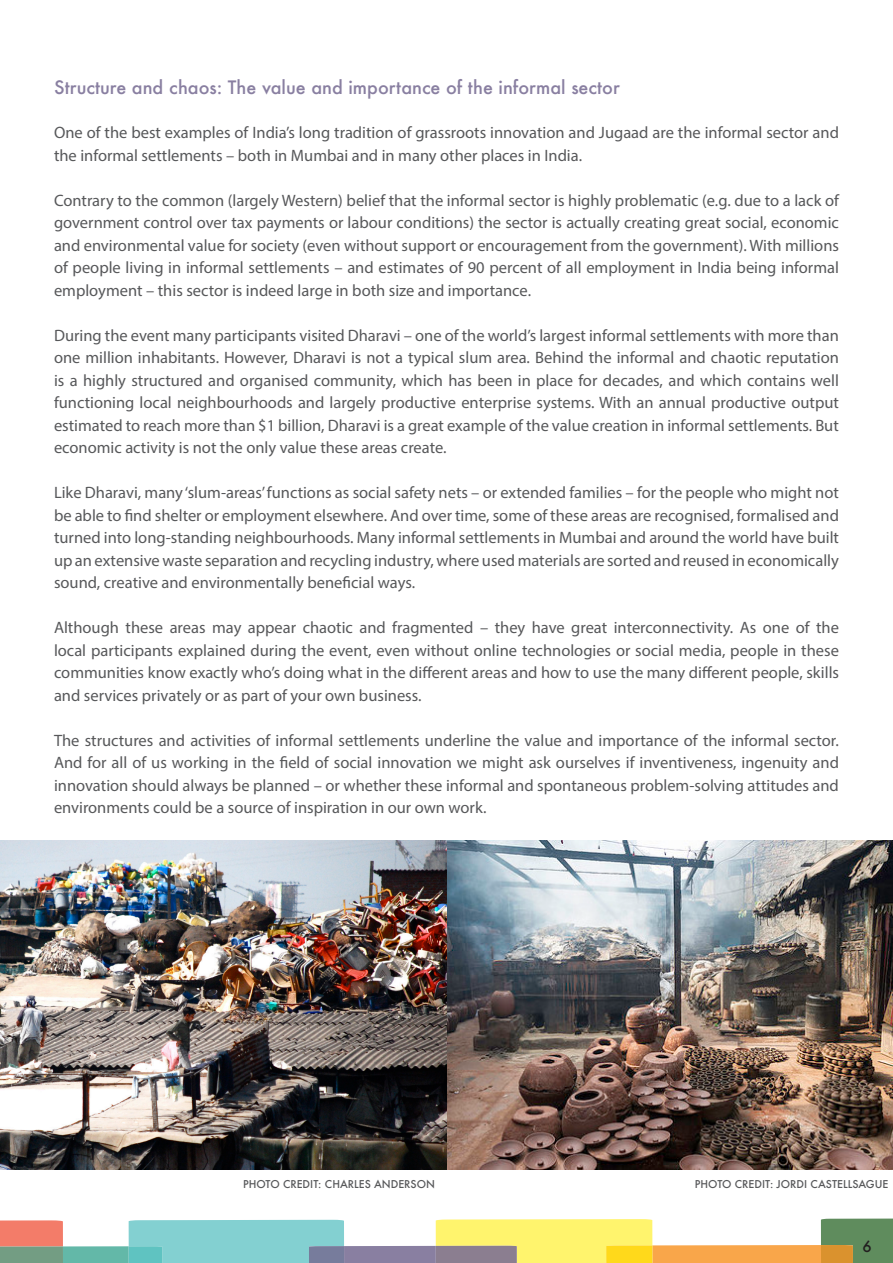
<style>
.page{position:relative;width:893px;height:1263px;background:#fff}
.page>*{position:absolute;margin:0;border:0;box-sizing:border-box;transform-origin:0 0}
.Body_3{font:500 18px "Futura";color:#897fa1}
.Body_2{font:16.5px/22.5px "Myriad Pro";color:#57585a;text-align:justify}
.t1{font:500 15px "Futura";color:#231f20}
.Credit{font:500 10.5px "Futura";color:#57585a}
</style>
<div class="page">
<svg style="left:0;top:1218px;width:893px;height:45px"></svg>
<img style="left:0;top:840px;width:893px;height:330px">
<p class="Body_3" style="left:54px;top:75px;width:567px">Structure and chaos: The value and importance of the informal sector</p>
<p class="Body_2" style="left:54px;top:121px;width:786px">One of the best examples of India’s long tradition of grassroots innovation and Jugaad are the informal sector and the informal settlements – both in Mumbai and in many other places in India.</p>
<p class="Body_2" style="left:54px;top:188px;width:786px">Contrary to the common (largely Western) belief that the informal sector is highly problematic (e.g. due to a lack of government control over tax payments or labour conditions) the sector is actually creating great social, economic and environmental value for society (even without support or encouragement from the government). With millions of people living in informal settlements – and estimates of 90 percent of all employment in India being informal employment – this sector is indeed large in both size and importance.</p>
<p class="Body_2" style="left:54px;top:323px;width:786px">During the event many participants visited Dharavi – one of the world’s largest informal settlements with more than one million inhabitants. However, Dharavi is not a typical slum area. Behind the informal and chaotic reputation is a highly structured and organised community, which has been in place for decades, and which contains well functioning local neighbourhoods and largely productive enterprise systems. With an annual productive output estimated to reach more than $1 billion, Dharavi is a great example of the value creation in informal settlements. But economic activity is not the only value these areas create.</p>
<p class="Body_2" style="left:54px;top:481px;width:786px">Like Dharavi, many ‘slum-areas’ functions as social safety nets – or extended families – for the people who might not be able to find shelter or employment elsewhere. And over time, some of these areas are recognised, formalised and turned into long-standing neighbourhoods. Many informal settlements in Mumbai and around the world have built up an extensive waste separation and recycling industry, where used materials are sorted and reused in economically sound, creative and environmentally beneficial ways.</p>
<p class="Body_2" style="left:54px;top:616px;width:787px">Although these areas may appear chaotic and fragmented – they have great interconnectivity. As one of the local participants explained during the event, even without online technologies or social media, people in these communities know exactly who’s doing what in the different areas and how to use the many different people, skills and services privately or as part of your own business.</p>
<p class="Body_2" style="left:54px;top:728px;width:786px">The structures and activities of informal settlements underline the value and importance of the informal sector.<br>And for all of us working in the field of social innovation we might ask ourselves if inventiveness, ingenuity and innovation should always be planned – or whether these informal and spontaneous problem-solving attitudes and environments could be a source of inspiration in our own work.</p>
<p class="Credit" style="left:243px;top:1176px;width:193px">PHOTO CREDIT: CHARLES ANDERSON</p>
<p class="Credit" style="left:695px;top:1176px;width:195px">PHOTO CREDIT: JORDI CASTELLSAGUE</p>
<p class="t1" style="left:862px;top:1236px;width:11px">6</p>
</div>
